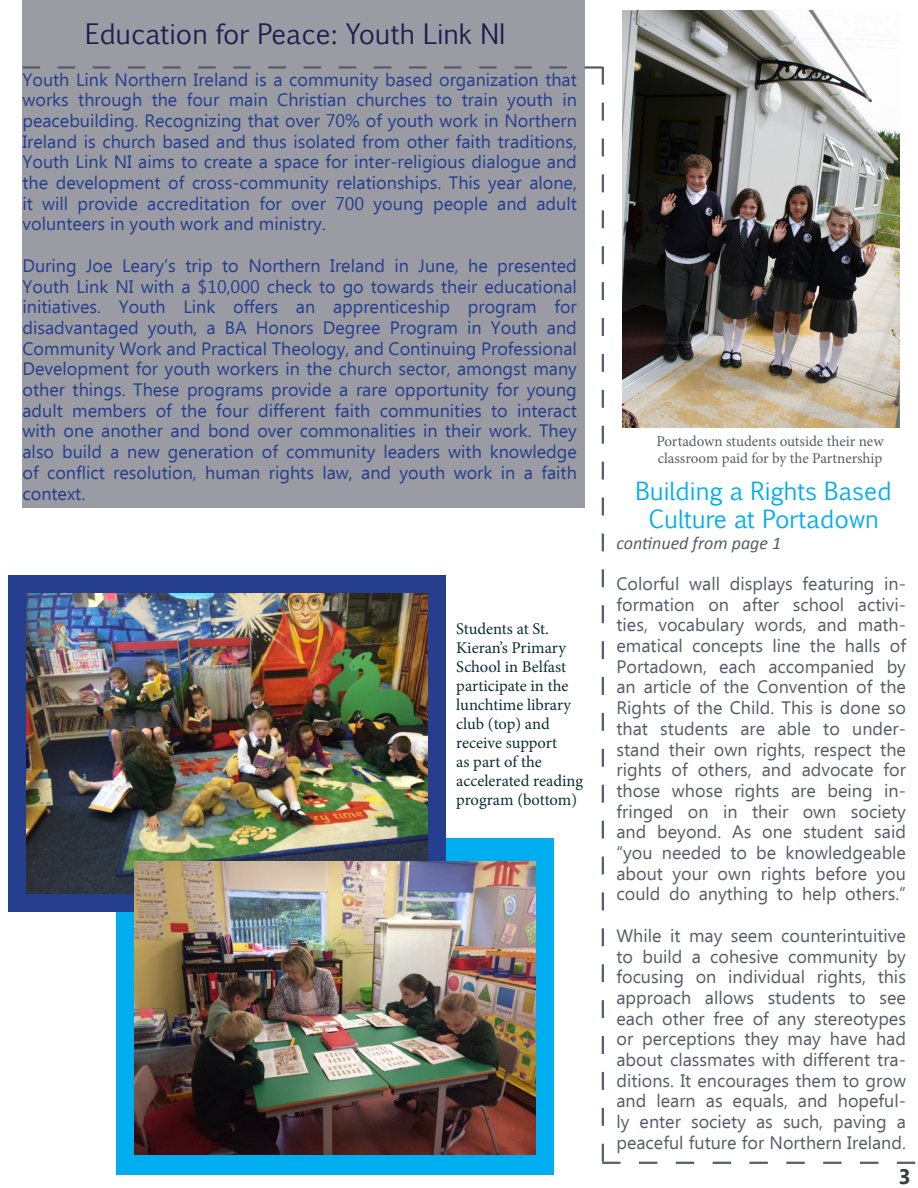
<style>
.page{position:relative;width:918px;height:1188px;background:#fff}
.page>*{position:absolute;margin:0;border:0;box-sizing:border-box;transform-origin:0 0}
.t1{font:27px "Euphemia CAS";color:#221c4f}
.t2{font:24px/27.6px "Euphemia CAS";color:#00aeef;text-align:center}
.t3{font:700 21px "Ebrima";color:#314043}
.t4{font:18px/20.7px "Ebrima";color:#253f8e;text-align:justify}
.t5{font:18px/20.7px "Ebrima";color:#575d68;text-align:justify}
.t6{font:italic 18px "Calibri";color:#575d68}
.t7{font:16.5px/19px "Minion Pro";letter-spacing:-.005em;color:#0d2e35}
.t8{font:15px/17.2px "Minion Pro";letter-spacing:-.01em;color:#575d68}
</style>
<div class="page">
<div style="left:116px;top:838px;width:437px;height:337px;background:#00aeef"></div>
<div style="left:8px;top:575px;width:437px;height:337px;background:#253f8e"></div>
<div style="left:22px;top:0;width:563px;height:508px;background:#9b9ba3"></div>
<img style="left:623px;top:11px;width:260px;height:55px">
<img style="left:22px;top:66px;width:893px;height:1098px">
<p class="t1" style="left:85px;top:15px;width:422px">Education for Peace: Youth Link NI</p>
<p class="t4" style="left:22px;top:70px;width:556px">Youth Link Northern Ireland is a community based organization that works through the four main Christian churches to train youth in peacebuilding. Recognizing that over 70% of youth work in Northern Ireland is church based and thus isolated from other faith traditions, Youth Link NI aims to create a space for inter-religious dialogue and the development of cross-community relationships. This year alone, it will provide accreditation for over 700 young people and adult volunteers in youth work and ministry.</p>
<p class="t4" style="left:22px;top:256px;width:556px">During Joe Leary’s trip to Northern Ireland in June, he presented Youth Link NI with a $10,000 check to go towards their educational initiatives. Youth Link offers an apprenticeship program for disadvantaged youth, a BA Honors Degree Program in Youth and Community Work and Practical Theology, and Continuing Professional Development for youth workers in the church sector, amongst many other things. These programs provide a rare opportunity for young adult members of the four different faith communities to interact with one another and bond over commonalities in their work. They also build a new generation of community leaders with knowledge of conflict resolution, human rights law, and youth work in a faith context.</p>
<p class="t7" style="left:456px;top:620px;width:128px">Students at St.<br>Kieran’s Primary<br>School in Belfast participate in the lunchtime library club (top) and receive support<br>as part of the accelerated reading program (bottom)</p>
<p class="t8" style="left:657px;top:432px;width:229px">Portadown students outside their new classroom paid for by the Partnership</p>
<p class="t2" style="left:636px;top:477px;width:258px">Building a Rights Based<br>Culture at Portadown</p>
<p class="t6" style="left:616px;top:530px;width:166px">continued from page 1</p>
<p class="t5" style="left:616px;top:574px;width:291px">Colorful wall displays featuring in&shy;formation on after school activi&shy;ties, vocabulary words, and math&shy;ematical concepts line the halls of Portadown, each accompanied by an article of the Convention of the Rights of the Child. This is done so that students are able to under&shy;stand their own rights, respect the rights of others, and advocate for those whose rights are being in&shy;fringed on in their own society and beyond. As one student said “you needed to be knowledgeable about your own rights before you could do anything to help others.”</p>
<p class="t5" style="left:616px;top:926px;width:291px">While it may seem counterintuitive to build a cohesive community by focusing on individual rights, this approach allows students to see each other free of any stereotypes or perceptions they may have had about classmates with different tra&shy;ditions. It encourages them to grow and learn as equals, and hopeful&shy;ly enter society as such, paving a peaceful future for Northern Ireland.</p>
<p class="t3" style="left:898px;top:1161px;width:14px">3</p>
</div>
